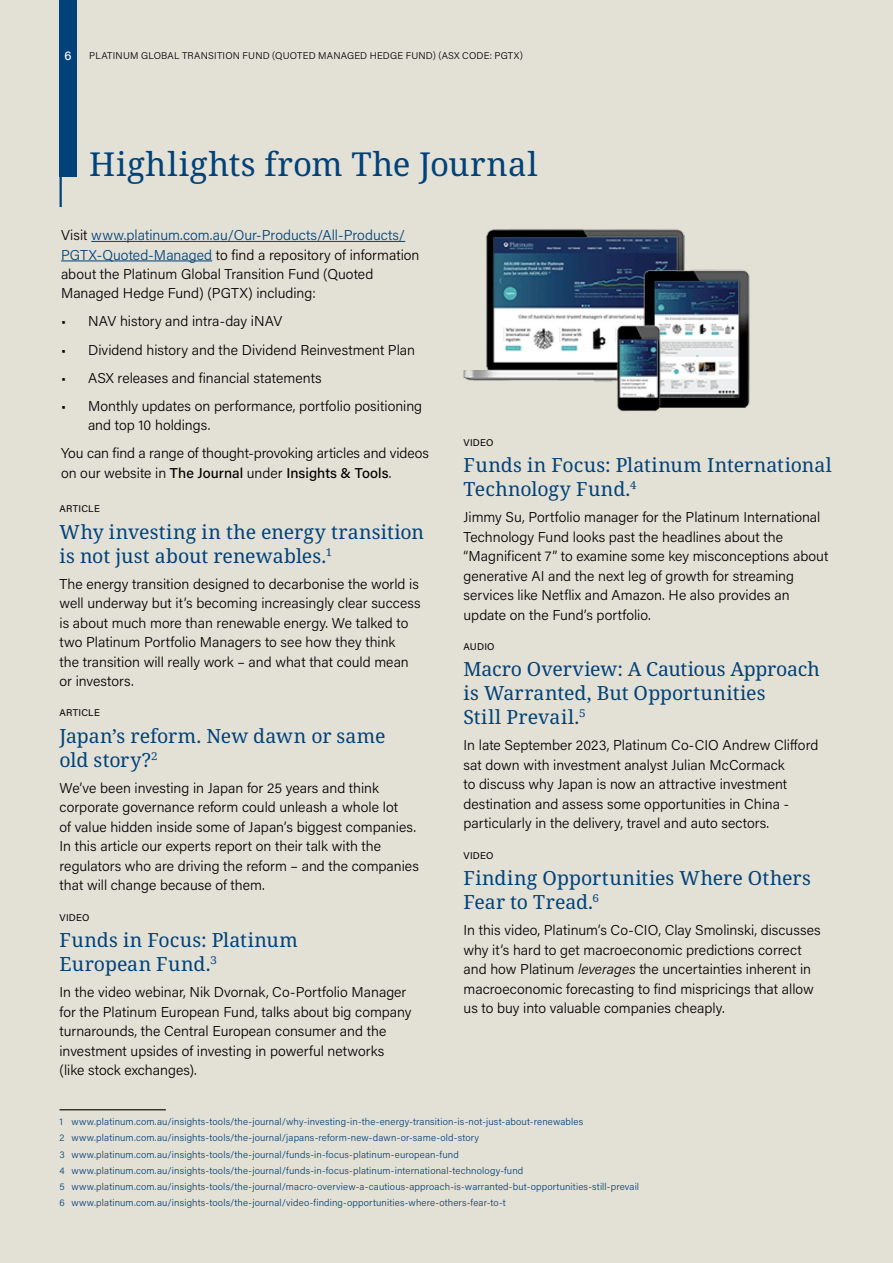
<style>
.page{position:relative;width:893px;height:1263px;background:#e3e0d6}
.page>*{position:absolute;margin:0;border:0;box-sizing:border-box;transform-origin:0 0}
.t1{font:33px "Noto Serif";letter-spacing:.02em;color:#004279}
.t2{font:19.5px/24px "Noto Serif";letter-spacing:.005em;color:#004279}
.t3{font:300 14.25px/19.5px "Acumin Pro";color:#000}
.t4{font:500 12.75px "Acumin Pro";color:#fff}
.t5{font:300 9.75px/16.2px "Acumin Pro";letter-spacing:.015em;color:#004279}
.t6{font:300 9.75px "Acumin Pro";letter-spacing:.02em;color:#000}
.t7{font:9.75px "Acumin Pro";letter-spacing:.025em;color:#000}
.s1{color:#004279}
.s2{font-weight:500}
.s3{font-weight:300;font-size:18px}
.s4{font-style:italic}
</style>
<div class="page">
<div style="left:60px;top:0;width:17px;height:176px;background:#004279"></div>
<hr style="left:60px;top:0;width:2px;height:207px;background:#004279">
<hr style="left:91px;top:241px;width:314px;height:1px;background:#004279">
<hr style="left:61px;top:261px;width:151px;height:1px;background:#004279">
<hr style="left:60px;top:1109px;width:106px;height:1px;background:#000">
<img style="left:463px;top:229px;width:287px;height:183px">
<p class="t4" style="left:64px;top:46px;width:9px">6</p>
<p class="t6" style="left:89px;top:49px;width:435px">PLATINUM GLOBAL TRANSITION FUND (QUOTED MANAGED HEDGE FUND) (ASX CODE: PGTX)</p>
<h1 class="t1" style="left:89px;top:141px;width:450px">Highlights from The Journal</h1>
<p class="t3" style="left:61px;top:225px;width:360px">Visit <span class="s1">www.platinum.com.au/Our-Products/All-Products/ PGTX-Quoted-Managed</span> to find a repository of information about the Platinum Global Transition Fund (Quoted Managed Hedge Fund) (PGTX) including:</p>
<p class="t3" style="left:61px;top:311px;width:223px">• NAV history and intra-day iNAV</p>
<p class="t3" style="left:61px;top:339px;width:356px">• Dividend history and the Dividend Reinvestment Plan</p>
<p class="t3" style="left:61px;top:367px;width:262px">• ASX releases and financial statements</p>
<p class="t3" style="left:88px;top:395px;width:336px;text-indent:-27px">• Monthly updates on performance, portfolio positioning and top 10 holdings.</p>
<p class="t3" style="left:61px;top:443px;width:369px">You can find a range of thought-provoking articles and videos on our website in <span class="s2">The Journal</span> under <span class="s2">Insights &amp; Tools</span>.</p>
<p class="t7" style="left:60px;top:502px;width:42px">ARTICLE</p>
<h2 class="t2" style="left:60px;top:520px;width:366px">Why investing in the energy transition is not just about renewables.<span class="s3">1</span></h2>
<p class="t3" style="left:60px;top:573px;width:363px">The energy transition designed to decarbonise the world is well underway but it’s becoming increasingly clear success is about much more than renewable energy. We talked to two Platinum Portfolio Managers to see how they think<br>the transition will really work – and what that could mean or investors.</p>
<p class="t7" style="left:60px;top:706px;width:42px">ARTICLE</p>
<h2 class="t2" style="left:60px;top:724px;width:327px">Japan’s reform. New dawn or same old story?<span class="s3">2</span></h2>
<p class="t3" style="left:60px;top:777px;width:361px">We’ve been investing in Japan for 25 years and think corporate governance reform could unleash a whole lot<br>of value hidden inside some of Japan’s biggest companies.<br>In this article our experts report on their talk with the regulators who are driving the reform – and the companies that will change because of them.</p>
<p class="t7" style="left:60px;top:910px;width:31px">VIDEO</p>
<h2 class="t2" style="left:60px;top:929px;width:240px">Funds in Focus: Platinum<br>European Fund.<span class="s3">3</span></h2>
<p class="t3" style="left:60px;top:982px;width:354px">In the video webinar, Nik Dvornak, Co-Portfolio Manager for the Platinum European Fund, talks about big company turnarounds, the Central European consumer and the investment upsides of investing in powerful networks (like stock exchanges).</p>
<p class="t7" style="left:463px;top:435px;width:31px">VIDEO</p>
<h2 class="t2" style="left:463px;top:454px;width:370px">Funds in Focus: Platinum International<br>Technology Fund.<span class="s3">4</span></h2>
<p class="t3" style="left:463px;top:507px;width:366px">Jimmy Su, Portfolio manager for the Platinum International Technology Fund looks past the headlines about the “Magnificent 7” to examine some key misconceptions about generative AI and the next leg of growth for streaming services like Netflix and Amazon. He also provides an update on the Fund’s portfolio.</p>
<p class="t7" style="left:463px;top:640px;width:33px">AUDIO</p>
<h2 class="t2" style="left:463px;top:658px;width:358px">Macro Overview: A Cautious Approach is Warranted, But Opportunities<br>Still Prevail.<span class="s3">5</span></h2>
<p class="t3" style="left:463px;top:735px;width:356px">In late September 2023, Platinum Co-CIO Andrew Clifford sat down with investment analyst Julian McCormack<br>to discuss why Japan is now an attractive investment destination and assess some opportunities in China - particularly in the delivery, travel and auto sectors.</p>
<p class="t7" style="left:463px;top:848px;width:31px">VIDEO</p>
<h2 class="t2" style="left:463px;top:867px;width:349px">Finding Opportunities Where Others<br>Fear to Tread.<span class="s3">6</span></h2>
<p class="t3" style="left:463px;top:920px;width:359px">In this video, Platinum’s Co-CIO, Clay Smolinski, discusses why it’s hard to get macroeconomic predictions correct and how Platinum <span class="s4">leverages</span> the uncertainties inherent in macroeconomic forecasting to find mispricings that allow us to buy into valuable companies cheaply.</p>
<p class="t5" style="left:60px;top:1113px;width:581px">1 www.platinum.com.au/insights-tools/the-journal/why-investing-in-the-energy-transition-is-not-just-about-renewables<br>2 www.platinum.com.au/insights-tools/the-journal/japans-reform-new-dawn-or-same-old-story<br>3 www.platinum.com.au/insights-tools/the-journal/funds-in-focus-platinum-european-fund<br>4 www.platinum.com.au/insights-tools/the-journal/funds-in-focus-platinum-international-technology-fund<br>5 www.platinum.com.au/insights-tools/the-journal/macro-overview-a-cautious-approach-is-warranted-but-opportunities-still-prevail 6 www.platinum.com.au/insights-tools/the-journal/video-finding-opportunities-where-others-fear-to-t</p>
</div>
